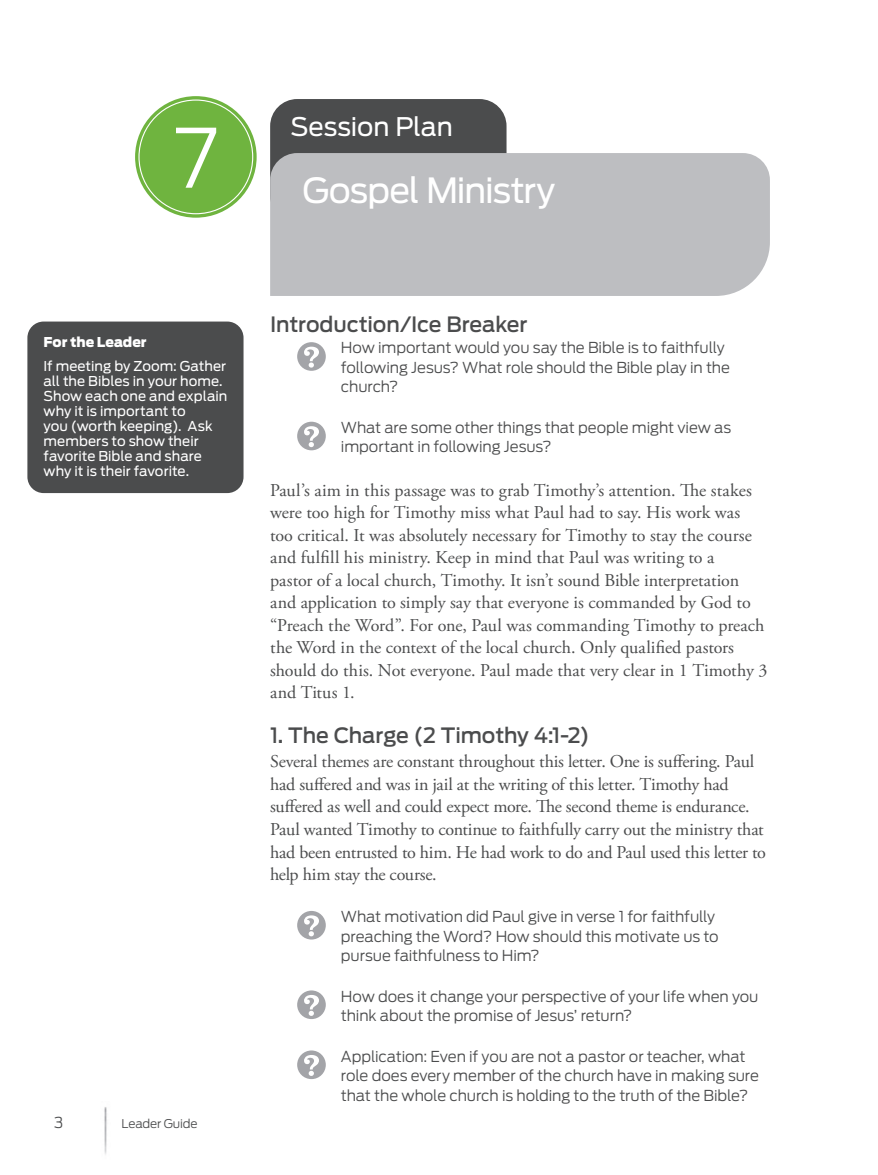
<style>
.page{position:relative;width:878px;height:1175px;background:#fff}
.page>*{position:absolute;margin:0;border:0;box-sizing:border-box;transform-origin:0 0}
.head1_session_number{font:300 81px "Antenna";color:#fff}
.head1{font:34.5px "Antenna";letter-spacing:-.03em;color:#fff}
.header2{font:25.5px "Antenna";letter-spacing:-.01em;color:#fff}
.subhead1{font:500 21px "Antenna";letter-spacing:-.005em;color:#4b4c4d}
.body_no_indent{font:18px/22.5px "Adobe Garamond Pro";letter-spacing:-.01em;color:#4b4c4d}
.questions{font:300 15px/19.5px "Antenna";letter-spacing:-.01em;color:#4b4c4d}
.body4_Voices{font:13.5px/15px "Antenna";color:#fff}
.subhead8_subhead{font:900 13.5px "Antenna";color:#fff}
.t1{font:300 12px "Antenna";letter-spacing:-.01em;color:#4b4c4d}
</style>
<div class="page">
<div style="left:270px;top:99px;width:236px;height:124px;background:#4b4c4d;border-radius:27px"></div>
<div style="left:270px;top:153px;width:500px;height:143px;background:#bdbec1"></div>
<img style="left:104px;top:1107px;width:3px;height:48px">
<div style="left:135px;top:96px;width:121px;height:122px;background:#6fb43f;border-radius:50%"></div>
<div style="left:27px;top:321px;width:216px;height:172px;background:#4b4c4d;border-radius:16px"></div>
<svg style="left:297px;top:342px;width:29px;height:29px"></svg>
<svg style="left:297px;top:422px;width:29px;height:28px"></svg>
<svg style="left:297px;top:911px;width:29px;height:28px"></svg>
<svg style="left:297px;top:990px;width:29px;height:29px"></svg>
<svg style="left:297px;top:1050px;width:29px;height:29px"></svg>
<p class="head1_session_number" style="left:174px;top:110px;width:45px">7</p>
<p class="subhead8_subhead" style="left:44px;top:334px;width:105px">For the Leader</p>
<p class="body4_Voices" style="left:44px;top:359px;width:185px">If meeting by Zoom: Gather all the Bibles in your home.<br>Show each one and explain why it is important to<br>you (worth keeping). Ask members to show their favorite Bible and share why it is their favorite.</p>
<p class="questions" style="left:54px;top:1112px;width:11px">3</p>
<p class="t1" style="left:122px;top:1116px;width:78px">Leader Guide</p>
<p class="header2" style="left:290px;top:111px;width:164px">Session Plan</p>
<p class="head1" style="left:302px;top:170px;width:254px">Gospel Ministry</p>
<p class="subhead1" style="left:270px;top:312px;width:259px">Introduction/Ice Breaker</p>
<p class="questions" style="left:341px;top:338px;width:390px">How important would you say the Bible is to faithfully following Jesus? What role should the Bible play in the church?</p>
<p class="questions" style="left:341px;top:418px;width:392px">What are some other things that people might view as important in following Jesus?</p>
<p class="body_no_indent" style="left:270px;top:479px;width:499px">Paul’s aim in this passage was to grab Timothy’s attention. The stakes were too high for Timothy miss what Paul had to say. His work was too critical. It was absolutely necessary for Timothy to stay the course and fulfill his ministry. Keep in mind that Paul was writing to a<br>pastor of a local church, Timothy. It isn’t sound Bible interpretation and application to simply say that everyone is commanded by God to “Preach the Word”. For one, Paul was commanding Timothy to preach the Word in the context of the local church. Only qualified pastors should do this. Not everyone. Paul made that very clear in 1 Timothy 3 and Titus 1.</p>
<p class="subhead1" style="left:270px;top:723px;width:321px">1. The Charge (2 Timothy 4:1-2)</p>
<p class="body_no_indent" style="left:270px;top:751px;width:497px">Several themes are constant throughout this letter. One is suffering. Paul had suffered and was in jail at the writing of this letter. Timothy had suffered as well and could expect more. The second theme is endurance.<br>Paul wanted Timothy to continue to faithfully carry out the ministry that had been entrusted to him. He had work to do and Paul used this letter to help him stay the course.</p>
<p class="questions" style="left:341px;top:907px;width:379px">What motivation did Paul give in verse 1 for faithfully preaching the Word? How should this motivate us to pursue faithfulness to Him?</p>
<p class="questions" style="left:341px;top:986px;width:419px">How does it change your perspective of your life when you think about the promise of Jesus’ return?</p>
<p class="questions" style="left:341px;top:1046px;width:419px">Application: Even if you are not a pastor or teacher, what role does every member of the church have in making sure that the whole church is holding to the truth of the Bible?</p>
</div>
